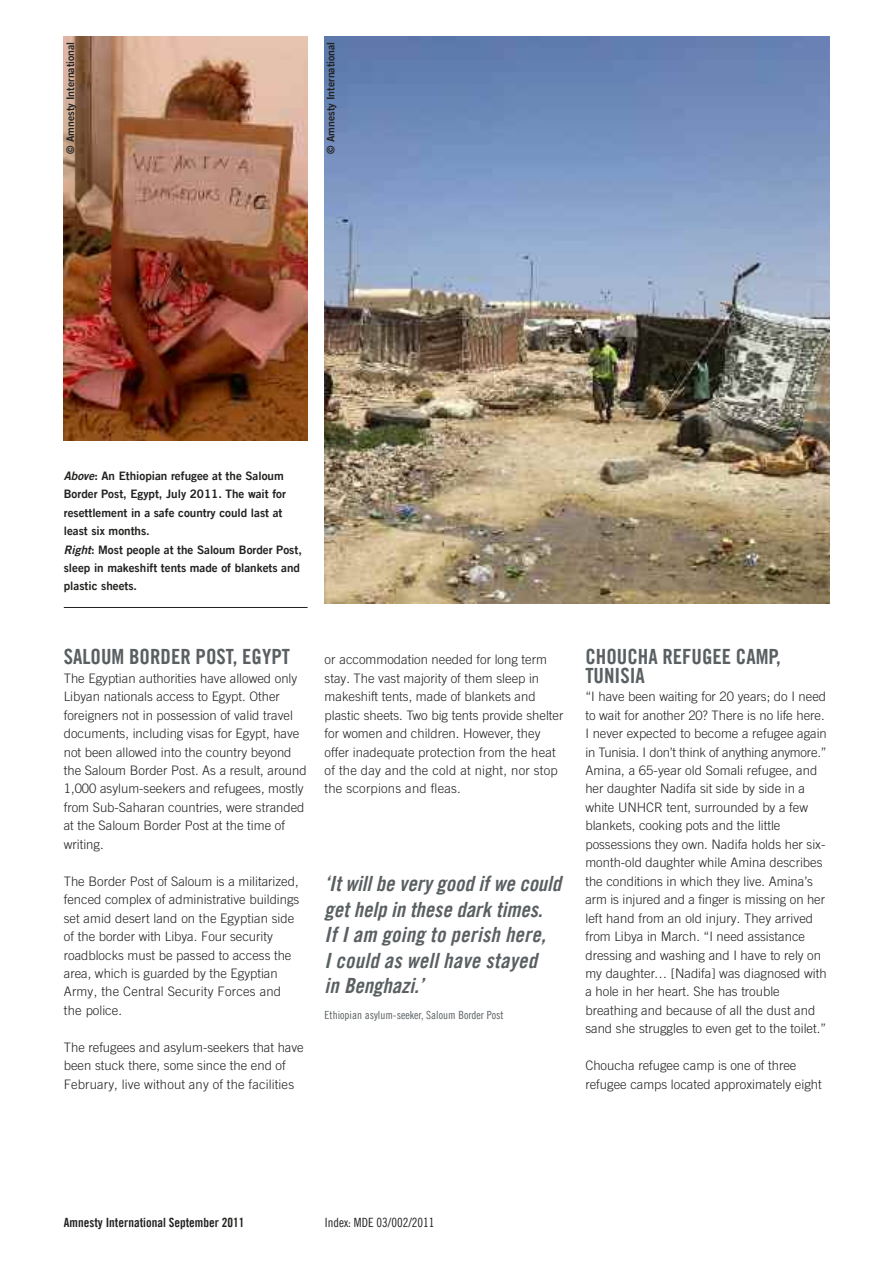
<style>
.page{position:relative;width:893px;height:1263px;background:#fff}
.page>*{position:absolute;margin:0;border:0;box-sizing:border-box;transform-origin:0 0}
.t1{font:21px/25.5px "Amnesty Trade Gothic Bd Cn 20 Ob";color:#5a5f62}
.t2{font:21px/18.5px "Amnesty Trade Gothic Bd Cn 20";color:#5a5f62}
.t3{font:300 13.05px/18.5px "Amnesty Trade Gothic";color:#222221}
.t4{font:12.75px "Amnesty Trade Gothic Bd Cn 20";color:#222221}
.t5{font:12.75px "Amnesty Trade Gothic Cn 18";color:#222221}
.t6{font:11.7px/18.5px "Amnesty Trade Gothic Bd 2";color:#222221}
.t7{font:11.25px "Amnesty Trade Gothic Cn 18";color:#5a5f62}
.t8{font:10.5px "Amnesty Trade Gothic Bd 2";color:#222221}
.s1{font-family:"Amnesty Trade Gothic Bd 2 Obl"}
</style>
<div class="page">
<img style="left:64px;top:37px;width:244px;height:403px">
<img style="left:325px;top:37px;width:504px;height:567px">
<hr style="left:64px;top:607px;width:244px;height:1px;background:#222221">
<p class="t8" style="left:64px;top:154px;width:114px;rotate:-90deg">© Amnesty International</p>
<p class="t8" style="left:324px;top:154px;width:114px;rotate:-90deg">© Amnesty International</p>
<p class="t6" style="left:64px;top:466px;width:240px"><span class="s1">Above</span>: An Ethiopian refugee at the Saloum Border Post, Egypt, July 2011. The wait for resettlement in a safe country could last at least six months.<br><span class="s1">Right</span>: Most people at the Saloum Border Post, sleep in makeshift tents made of blankets and plastic sheets.</p>
<h1 class="t2" style="left:64px;top:647px;width:228px">SALOUM BORDER POST, EGYPT</h1>
<p class="t3" style="left:64px;top:669px;width:244px">The Egyptian authorities have allowed only Libyan nationals access to Egypt. Other foreigners not in possession of valid travel documents, including visas for Egypt, have not been allowed into the country beyond the Saloum Border Post. As a result, around 1,000 asylum-seekers and refugees, mostly from Sub-Saharan countries, were stranded at the Saloum Border Post at the time of writing.</p>
<p class="t3" style="left:64px;top:871px;width:237px">The Border Post of Saloum is a militarized, fenced complex of administrative buildings set amid desert land on the Egyptian side of the border with Libya. Four security roadblocks must be passed to access the area, which is guarded by the Egyptian Army, the Central Security Forces and the police.</p>
<p class="t3" style="left:64px;top:1038px;width:241px">The refugees and asylum-seekers that have been stuck there, some since the end of<br>February, live without any of the facilities</p>
<p class="t3" style="left:325px;top:650px;width:240px">or accommodation needed for long term stay. The vast majority of them sleep in makeshift tents, made of blankets and plastic sheets. Two big tents provide shelter for women and children. However, they offer inadequate protection from the heat of the day and the cold at night, nor stop the scorpions and fleas.</p>
<h1 class="t2" style="left:585px;top:647px;width:197px">CHOUCHA REFUGEE CAMP,<br>TUNISIA</h1>
<p class="t3" style="left:585px;top:687px;width:243px">“I have been waiting for 20 years; do I need to wait for another 20? There is no life here.<br>I never expected to become a refugee again in Tunisia. I don’t think of anything anymore.” Amina, a 65-year old Somali refugee, and her daughter Nadifa sit side by side in a white UNHCR tent, surrounded by a few blankets, cooking pots and the little possessions they own. Nadifa holds her six&shy;month-old daughter while Amina describes the conditions in which they live. Amina’s arm is injured and a finger is missing on her left hand from an old injury. They arrived from Libya in March. “I need assistance dressing and washing and I have to rely on my daughter… [Nadifa] was diagnosed with a hole in her heart. She has trouble breathing and because of all the dust and sand she struggles to even get to the toilet.”</p>
<p class="t3" style="left:585px;top:1056px;width:238px">Choucha refugee camp is one of three refugee camps located approximately eight</p>
<h1 class="t1" style="left:325px;top:870px;width:238px">‘It will be very good if we could get help in these dark times.<br>If I am going to perish here,<br>I could as well have stayed<br>in Benghazi.’</h1>
<p class="t7" style="left:325px;top:1008px;width:181px">ethiopian asylum-seeker, saloum border Post</p>
<p class="t4" style="left:64px;top:1214px;width:182px">Amnesty International September 2011</p>
<p class="t5" style="left:325px;top:1214px;width:111px">index: mde 03/002/2011</p>
</div>
